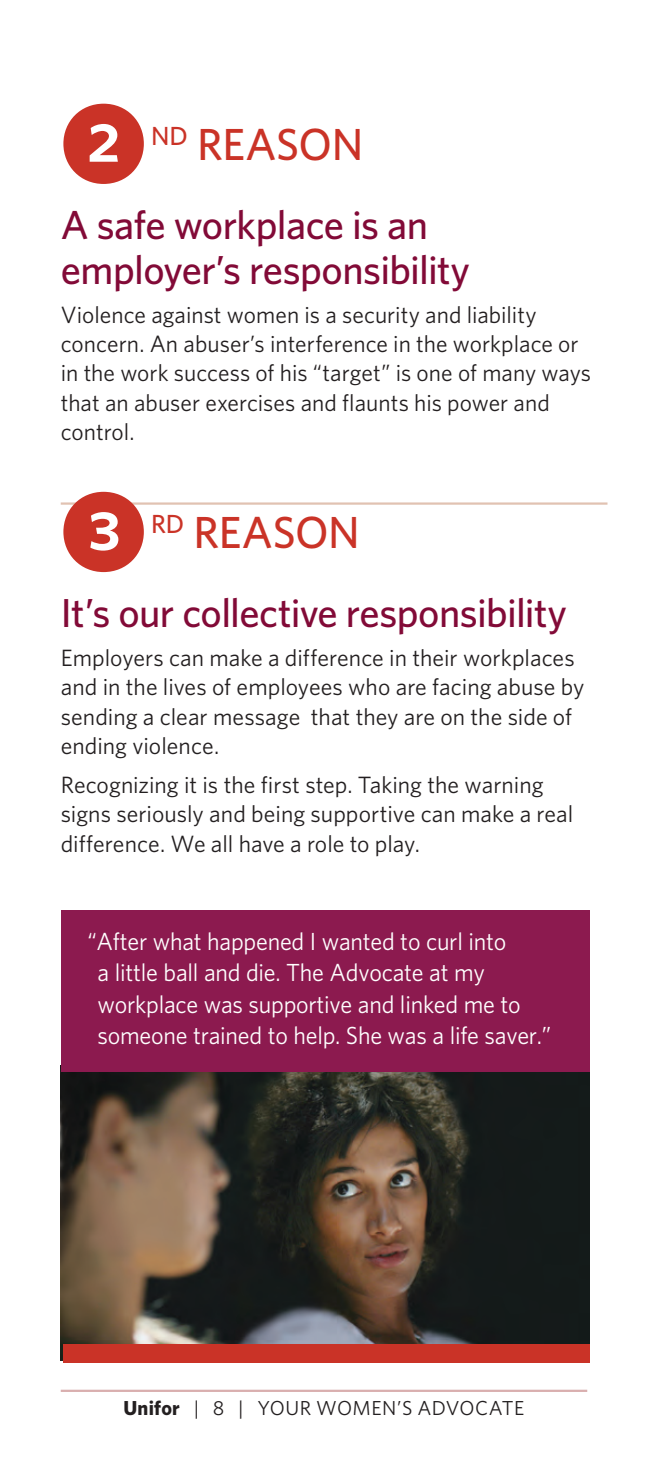
<style>
.page{position:relative;width:648px;height:1458px;background:#fff}
.page>*{position:absolute;margin:0;border:0;box-sizing:border-box;transform-origin:0 0}
.body_text_11_pt{font:85.5px "Whitney Index Black Round Bd";color:#ca3327}
.reason_header{font:85.5px "Whitney Index Black Round Bd";color:#ca3327}
.body_text_11_pt-2{font:500 45px "Whitney";letter-spacing:-.01em;color:#ca3327}
.reason_header-2{font:500 45px "Whitney";letter-spacing:-.01em;color:#ca3327}
.reason_text{font:500 40.5px/45px "Whitney";letter-spacing:-.015em;color:#820a37}
.quote_in_balloons{font:24.75px/31.5px "Whitney";letter-spacing:-.01em;color:#fff}
.body_text_11_pt-3{font:23.62px/29.2px "Whitney";color:#231f20}
.t1{font:20.25px "Whitney";letter-spacing:.025em;color:#231f20}
.s1{font-weight:700}
</style>
<div class="page">
<hr style="left:61px;top:1390px;width:526px;height:2px;background:#d9afaf">
<img style="left:61px;top:1072px;width:529px;height:289px">
<hr style="left:61px;top:502px;width:547px;height:3px;background:#e1c2b2">
<div style="left:61px;top:910px;width:529px;height:162px;background:#8c1a4f"></div>
<div style="left:63px;top:1345px;width:527px;height:18px;background:#ca3327"></div>
<p class="body_text_11_pt" style="left:61px;top:104px;width:87px">2</p>
<p class="body_text_11_pt-2" style="left:151px;top:117px;width:214px"><sup>ND</sup> REASON</p>
<p class="reason_text" style="left:61px;top:201px;width:411px">A safe workplace is an employer’s responsibility</p>
<p class="body_text_11_pt-3" style="left:61px;top:300px;width:532px">Violence against women is a security and liability concern. An abuser’s interference in the workplace or in the work success of his “target” is one of many ways that an abuser exercises and flaunts his power and control.</p>
<p class="reason_header" style="left:61px;top:492px;width:87px">3</p>
<p class="reason_header-2" style="left:151px;top:505px;width:210px"><sup>RD</sup> REASON</p>
<p class="reason_text" style="left:61px;top:589px;width:508px">It’s our collective responsibility</p>
<p class="body_text_11_pt-3" style="left:61px;top:643px;width:525px">Employers can make a difference in their workplaces and in the lives of employees who are facing abuse by sending a clear message that they are on the side of ending violence.</p>
<p class="body_text_11_pt-3" style="left:61px;top:770px;width:514px">Recognizing it is the first step. Taking the warning signs seriously and being supportive can make a real difference. We all have a role to play.</p>
<p class="quote_in_balloons" style="left:98px;top:925px;width:455px;text-indent:-10px">“After what happened I wanted to curl into<br>a little ball and die. The Advocate at my workplace was supportive and linked me to someone trained to help. She was a life saver.”</p>
<p class="t1" style="left:123px;top:1396px;width:403px"><span class="s1">Unifor</span> | 8 | YOUR WOMEN’S ADVOCATE</p>
</div>
